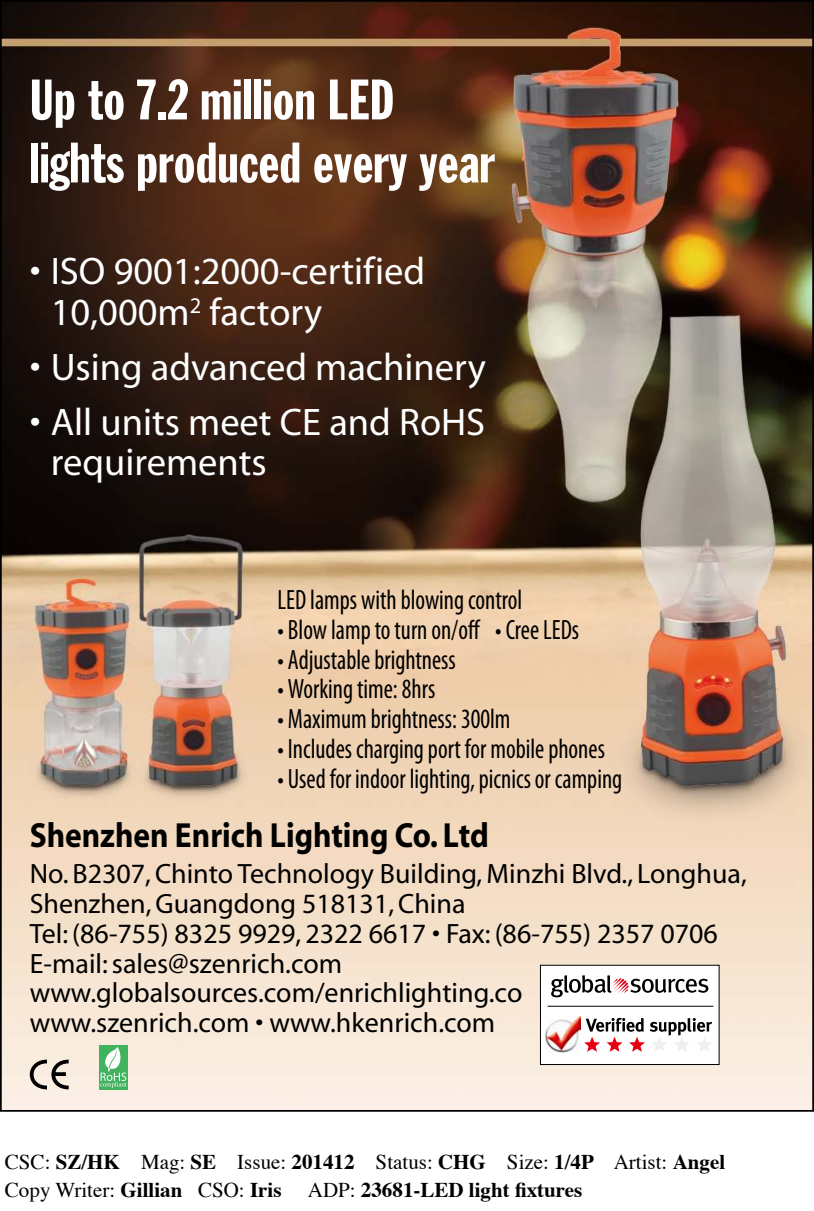
<style>
.page{position:relative;width:814px;height:1211px;background:#fff}
.page>*{position:absolute;margin:0;border:0;box-sizing:border-box;transform-origin:0 0}
.t1{font:56px/63px "Franklin Gothic Extra Cond";letter-spacing:.005em;color:#fff;scale:1.05 1}
.t2{font:38.5px/40.2px "Myriad";color:#fff}
.t3{font:700 35px "Myriad";color:#000;scale:.9 1}
.t4{font:28px/29.8px "Myriad";color:#000}
.t5{font:condensed 28px "Myriad Pro";color:#000;scale:.9 1}
.t6{font:21px/28px "Times";color:#000}
.t7{font:700 21px "Times";color:#000}
.s1{font-weight:700}
.s2{font-weight:400}
</style>
<div class="page">
<img style="left:3px;top:3px;width:808px;height:1105px">
<div style="left:540px;top:965px;width:179px;height:99px;background:#fff"></div>
<svg style="left:551px;top:975px;width:157px;height:22px"></svg>
<svg style="left:584px;top:1017px;width:128px;height:34px"></svg>
<img style="left:546px;top:1016px;width:34px;height:36px">
<hr style="left:547px;top:1005px;width:166px;height:1px;background:#000">
<svg style="left:30px;top:1059px;width:39px;height:30px"></svg>
<div style="left:99px;top:1044px;width:28px;height:45px;background:#41b25d"></div>
<svg style="left:100px;top:1047px;width:27px;height:40px"></svg>
<h1 class="t1" style="left:30px;top:68px;width:444px">Up to 7.2 million LED lights produced every year</h1>
<h2 class="t2" style="left:51px;top:253px;width:376px;text-indent:-21px">• ISO 9001:2000-certified<br>10,000m<sup>2</sup> factory</h2>
<h2 class="t2" style="left:30px;top:348px;width:457px">• Using advanced machinery</h2>
<h2 class="t2" style="left:51px;top:403px;width:436px;text-indent:-21px">• All units meet CE and RoHS requirements</h2>
<p class="t5" style="left:277px;top:583px;width:273px">LED lamps with blowing control</p>
<p class="t5" style="left:277px;top:612px;width:337px">• Blow lamp to turn on/off • Cree LEDs</p>
<p class="t5" style="left:277px;top:642px;width:200px">• Adjustable brightness</p>
<p class="t5" style="left:277px;top:672px;width:177px">• Working time: 8hrs</p>
<p class="t5" style="left:277px;top:702px;width:260px">• Maximum brightness: 300lm</p>
<p class="t5" style="left:277px;top:731px;width:365px">• Includes charging port for mobile phones</p>
<p class="t5" style="left:277px;top:761px;width:384px">• Used for indoor lighting, picnics or camping</p>
<p class="t3" style="left:30px;top:817px;width:511px">Shenzhen Enrich Lighting Co. Ltd</p>
<p class="t4" style="left:30px;top:860px;width:718px">No. B2307,Chinto Technology Building, Minzhi Blvd., Longhua, Shenzhen,Guangdong 518131,China<br>Tel: (86-755) 8325 9929, 2322 6617 • Fax: (86-755) 2357 0706<br>E-mail:sales@szenrich.com www.globalsources.com/enrichlighting.co www.szenrich.com • www.hkenrich.com</p>
<p class="t6" style="left:5px;top:1148px;width:721px">CSC: <span class="s1">SZ/HK</span> Mag: <span class="s1">SE</span> Issue: <span class="s1">201412</span> Status: <span class="s1">CHG</span> Size: <span class="s1">1/4P</span> Artist: <span class="s1">Angel<br></span>Copy Writer: <span class="s1">Gillian</span> CSO: <span class="s1">Iris</span></p>
<p class="t7" style="left:308px;top:1175px;width:276px"><span class="s2">ADP:</span> 23681-LED light fixtures</p>
</div>
